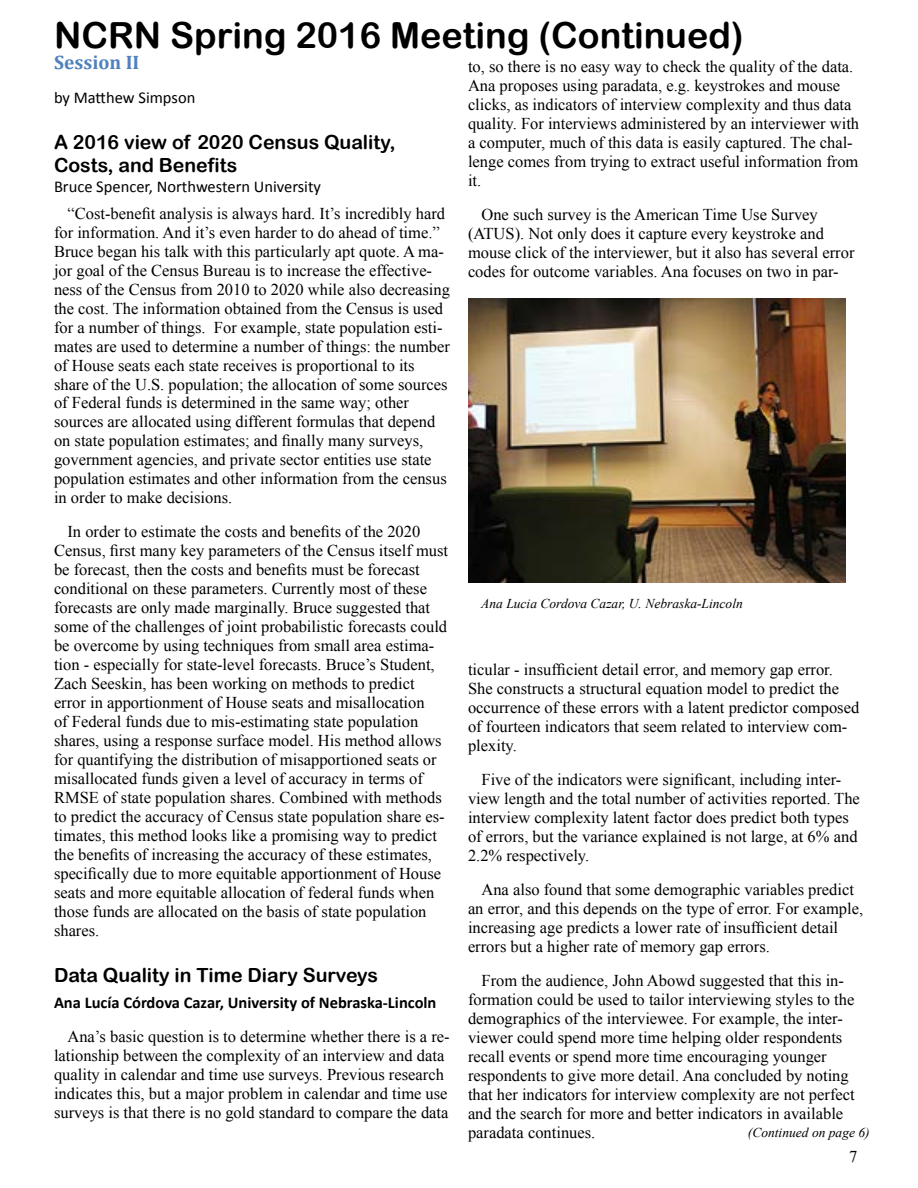
<style>
.page{position:relative;width:918px;height:1188px;background:#fff}
.page>*{position:absolute;margin:0;border:0;box-sizing:border-box;transform-origin:0 0}
.t1{font:36px "Arial Rounded MT Bold";color:#000}
.t2{font:19.5px/23.4px "Arial Rounded MT Bold";color:#000}
.t3{font:700 19.5px "Cambria";color:#4f81bd}
.t4{font:16.5px/19px "Times New Roman";color:#000}
.t5{font:16.5px "Calibri";color:#000}
.t6{font:700 16.5px "Calibri";color:#000}
.t7{font:italic 13.5px "Times New Roman";color:#000}
</style>
<div class="page">
<img style="left:468px;top:299px;width:378px;height:283px">
<h1 class="t1" style="left:54px;top:14px;width:691px">NCRN Spring 2016 Meeting (Continued)</h1>
<p class="t3" style="left:54px;top:49px;width:87px">Session II</p>
<p class="t5" style="left:54px;top:87px;width:143px">by Matthew Simpson</p>
<p class="t2" style="left:54px;top:130px;width:343px">A 2016 view of 2020 Census Quality,<br>Costs, and Benefits</p>
<p class="t5" style="left:54px;top:176px;width:269px">Bruce Spencer, Northwestern University</p>
<p class="t4" style="left:54px;top:204px;width:397px;text-indent:13px">“Cost-benefit analysis is always hard. It’s incredibly hard for information. And it’s even harder to do ahead of time.” Bruce began his talk with this particularly apt quote. A ma&shy;jor goal of the Census Bureau is to increase the effective&shy;ness of the Census from 2010 to 2020 while also decreasing the cost. The information obtained from the Census is used for a number of things. For example, state population esti&shy;mates are used to determine a number of things: the number of House seats each state receives is proportional to its share of the U.S. population; the allocation of some sources of Federal funds is determined in the same way; other sources are allocated using different formulas that depend on state population estimates; and finally many surveys, government agencies, and private sector entities use state population estimates and other information from the census in order to make decisions.</p>
<p class="t4" style="left:54px;top:522px;width:396px;text-indent:13px">In order to estimate the costs and benefits of the 2020<br>Census, first many key parameters of the Census itself must be forecast, then the costs and benefits must be forecast conditional on these parameters. Currently most of these forecasts are only made marginally. Bruce suggested that some of the challenges of joint probabilistic forecasts could be overcome by using techniques from small area estima&shy;tion - especially for state-level forecasts. Bruce’s Student, Zach Seeskin, has been working on methods to predict error in apportionment of House seats and misallocation<br>of Federal funds due to mis-estimating state population shares, using a response surface model. His method allows for quantifying the distribution of misapportioned seats or misallocated funds given a level of accuracy in terms of RMSE of state population shares. Combined with methods to predict the accuracy of Census state population share es&shy;timates, this method looks like a promising way to predict the benefits of increasing the accuracy of these estimates, specifically due to more equitable apportionment of House seats and more equitable allocation of federal funds when those funds are allocated on the basis of state population shares.</p>
<p class="t2" style="left:54px;top:963px;width:326px">Data Quality in Time Diary Surveys</p>
<p class="t6" style="left:54px;top:992px;width:384px">Ana Lucía Córdova Cazar, University of Nebraska-Lincoln</p>
<p class="t4" style="left:54px;top:1027px;width:397px;text-indent:13px">Ana’s basic question is to determine whether there is a re&shy;lationship between the complexity of an interview and data quality in calendar and time use surveys. Previous research indicates this, but a major problem in calendar and time use surveys is that there is no gold standard to compare the data</p>
<p class="t4" style="left:468px;top:57px;width:393px">to, so there is no easy way to check the quality of the data.<br>Ana proposes using paradata, e.g. keystrokes and mouse clicks, as indicators of interview complexity and thus data quality. For interviews administered by an interviewer with a computer, much of this data is easily captured. The chal&shy;lenge comes from trying to extract useful information from it.</p>
<p class="t4" style="left:468px;top:204px;width:388px;text-indent:13px">One such survey is the American Time Use Survey (ATUS). Not only does it capture every keystroke and mouse click of the interviewer, but it also has several error codes for outcome variables. Ana focuses on two in par-</p>
<p class="t7" style="left:481px;top:594px;width:263px">Ana Lucia Cordova Cazar, U. Nebraska-Lincoln</p>
<p class="t4" style="left:468px;top:660px;width:393px">ticular - insufficient detail error, and memory gap error.<br>She constructs a structural equation model to predict the occurrence of these errors with a latent predictor composed of fourteen indicators that seem related to interview com&shy;plexity.</p>
<p class="t4" style="left:468px;top:770px;width:393px;text-indent:13px">Five of the indicators were significant, including inter&shy;view length and the total number of activities reported. The interview complexity latent factor does predict both types of errors, but the variance explained is not large, at 6% and 2.2% respectively.</p>
<p class="t4" style="left:468px;top:880px;width:397px;text-indent:13px">Ana also found that some demographic variables predict an error, and this depends on the type of error. For example, increasing age predicts a lower rate of insufficient detail errors but a higher rate of memory gap errors.</p>
<p class="t4" style="left:468px;top:971px;width:388px;text-indent:13px">From the audience, John Abowd suggested that this in&shy;formation could be used to tailor interviewing styles to the demographics of the interviewee. For example, the inter&shy;viewer could spend more time helping older respondents recall events or spend more time encouraging younger respondents to give more detail. Ana concluded by noting that her indicators for interview complexity are not perfect and the search for more and better indicators in available paradata continues.</p>
<p class="t7" style="left:748px;top:1124px;width:123px">(Continued on page 6)</p>
<p class="t4" style="left:849px;top:1147px;width:10px">7</p>
</div>
